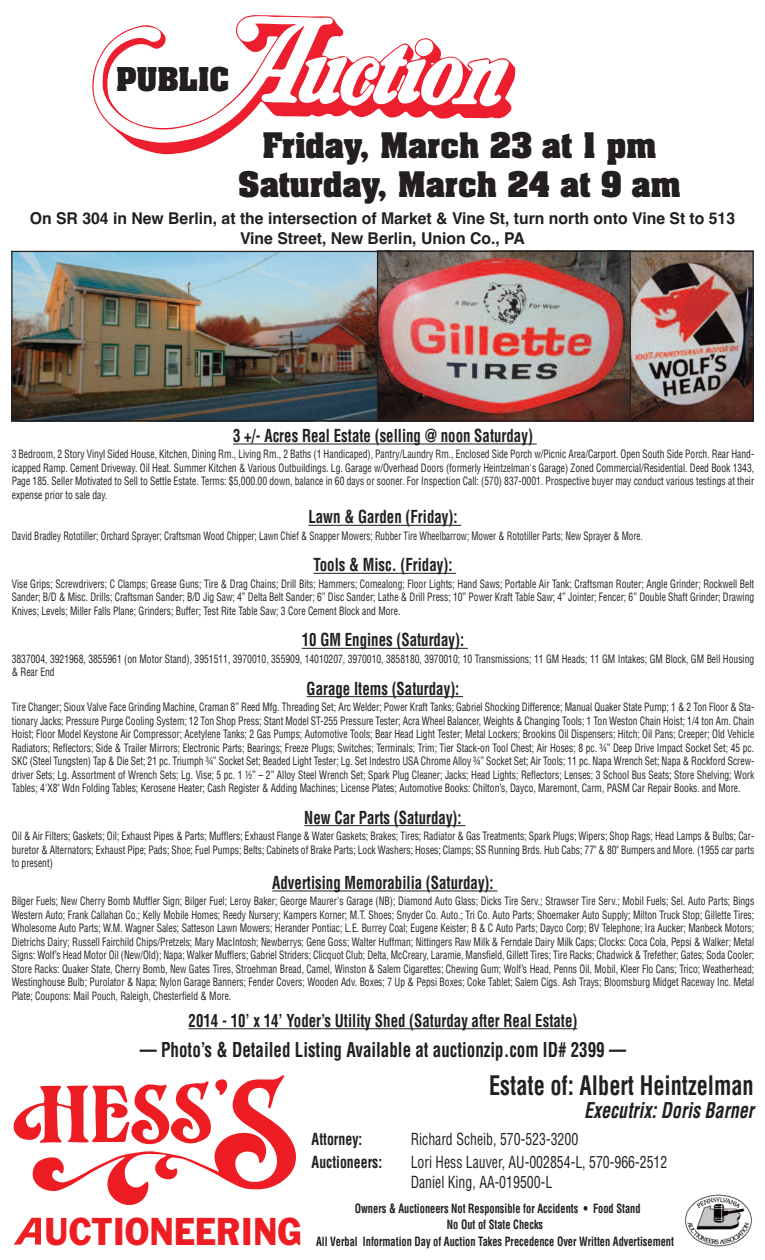
<style>
.page{position:relative;width:765px;height:1260px;background:#fff}
.page>*{position:absolute;margin:0;border:0;box-sizing:border-box;transform-origin:0 0}
.t1{font:35.88px "Franklin Gothic";color:#ee1d23;scale:.88 1}
.t2{font:700 30px/39px "Aachen";color:#231f20;text-align:center}
.t3{font:700 28px "Aachen";color:#231f20}
.t4{font:700 condensed 26.25px "Helvetica";color:#231f20;scale:.85 1}
.t5{font:italic 700 condensed 21.25px "Helvetica";color:#231f20;scale:.85 1}
.t6{font:700 condensed 20px "Helvetica";color:#231f20;scale:.85 1}
.t7{font:700 condensed 17.5px "Helvetica";color:#231f20;scale:.85 1}
.t8{font:700 16.25px/19.5px "Helvetica";color:#231f20;text-align:center}
.t9{font:condensed 16.25px/19.5px "Helvetica";color:#231f20;scale:.85 1}
.t10{font:700 condensed 16.25px "Helvetica";color:#231f20;scale:.85 1}
.t11{font:700 condensed 12.5px/16.2px "Helvetica";color:#231f20;text-align:center;scale:.83 1}
.t12{font:condensed 11.25px/13.5px "Helvetica";color:#231f20;text-align:justify;scale:.85 1}
.t13{font:condensed 11.25px "Helvetica";color:#231f20;scale:.81 1}
</style>
<div class="page">
<svg style="left:14px;top:1075px;width:282px;height:130px"></svg>
<img style="left:12px;top:252px;width:365px;height:168px">
<img style="left:378px;top:252px;width:252px;height:168px">
<img style="left:631px;top:252px;width:121px;height:168px">
<hr style="left:11px;top:251px;width:1px;height:170px;background:#231f20">
<hr style="left:377px;top:251px;width:1px;height:170px;background:#231f20">
<hr style="left:630px;top:251px;width:1px;height:170px;background:#231f20">
<hr style="left:752px;top:251px;width:2px;height:170px;background:#231f20">
<hr style="left:11px;top:251px;width:743px;height:1px;background:#231f20">
<hr style="left:11px;top:420px;width:743px;height:1px;background:#231f20">
<hr style="left:233px;top:444px;width:304px;height:1px;background:#231f20">
<hr style="left:308px;top:525px;width:153px;height:1px;background:#231f20">
<hr style="left:314px;top:573px;width:142px;height:1px;background:#231f20">
<hr style="left:302px;top:648px;width:166px;height:1px;background:#231f20">
<hr style="left:307px;top:696px;width:156px;height:1px;background:#231f20">
<hr style="left:304px;top:825px;width:161px;height:1px;background:#231f20">
<hr style="left:272px;top:891px;width:225px;height:1px;background:#231f20">
<hr style="left:189px;top:1028px;width:388px;height:1px;background:#231f20">
<svg style="left:14px;top:1217px;width:27px;height:28px"></svg>
<svg style="left:92px;top:15px;width:423px;height:139px"></svg>
<svg style="left:93px;top:16px;width:416px;height:127px"></svg>
<img style="left:684px;top:1194px;width:69px;height:53px">
<h3 class="t3" style="left:116px;top:65px;width:115px">PUBLIC</h3>
<h2 class="t2" style="left:238px;top:128px;width:444px">Friday, March 23 at 1 pm<br>Saturday, March 24 at 9 am</h2>
<h3 class="t8" style="left:30px;top:209px;width:707px">On SR 304 in New Berlin, at the intersection of Market &amp; Vine St, turn north onto Vine St to 513<br>Vine Street, New Berlin, Union Co., PA</h3>
<h3 class="t7" style="left:233px;top:429px;width:354px">3 +/- Acres Real Estate (selling @ noon Saturday)</h3>
<p class="t12" style="left:12px;top:449px;width:875px">3 Bedroom, 2 Story Vinyl Sided House, Kitchen, Dining Rm., Living Rm., 2 Baths (1 Handicaped), Pantry/Laundry Rm., Enclosed Side Porch w/Picnic Area/Carport. Open South Side Porch. Rear Hand&shy;icapped Ramp. Cement Driveway. Oil Heat. Summer Kitchen &amp; Various Outbuildings. Lg. Garage w/Overhead Doors (formerly Heintzelman's Garage) Zoned Commercial/Residential. Deed Book 1343, Page 185. Seller Motivated to Sell to Settle Estate. Terms: $5,000.00 down, balance in 60 days or sooner. For Inspection Call: (570) 837-0001. Prospective buyer may conduct various testings at their expense prior to sale day.</p>
<h3 class="t7" style="left:308px;top:510px;width:177px">Lawn &amp; Garden (Friday):</h3>
<p class="t13" style="left:12px;top:531px;width:781px">David Bradley Rototiller; Orchard Sprayer; Craftsman Wood Chipper; Lawn Chief &amp; Snapper Mowers; Rubber Tire Wheelbarrow; Mower &amp; Rototiller Parts; New Sprayer &amp; More.</p>
<h3 class="t7" style="left:314px;top:558px;width:165px">Tools &amp; Misc. (Friday):</h3>
<p class="t12" style="left:12px;top:578px;width:875px">Vise Grips; Screwdrivers; C Clamps; Grease Guns; Tire &amp; Drag Chains; Drill Bits; Hammers; Comealong; Floor Lights; Hand Saws; Portable Air Tank; Craftsman Router; Angle Grinder; Rockwell Belt Sander; B/D &amp; Misc. Drills; Craftsman Sander; B/D Jig Saw; 4” Delta Belt Sander; 6” Disc Sander; Lathe &amp; Drill Press; 10” Power Kraft Table Saw; 4” Jointer; Fencer; 6” Double Shaft Grinder; Drawing Knives; Levels; Miller Falls Plane; Grinders; Buffer; Test Rite Table Saw; 3 Core Cement Block and More.</p>
<h3 class="t7" style="left:302px;top:633px;width:193px">10 GM Engines (Saturday):</h3>
<p class="t12" style="left:12px;top:653px;width:875px">3837004, 3921968, 3855961 (on Motor Stand), 3951511, 3970010, 355909, 14010207, 3970010, 3858180, 3970010; 10 Transmissions; 11 GM Heads; 11 GM Intakes; GM Block, GM Bell Housing &amp; Rear End</p>
<h3 class="t7" style="left:307px;top:682px;width:181px">Garage Items (Saturday):</h3>
<p class="t12" style="left:12px;top:701px;width:875px">Tire Changer; Sioux Valve Face Grinding Machine, Craman 8” Reed Mfg. Threading Set; Arc Welder; Power Kraft Tanks; Gabriel Shocking Difference; Manual Quaker State Pump; 1 &amp; 2 Ton Floor &amp; Sta&shy;tionary Jacks; Pressure Purge Cooling System; 12 Ton Shop Press; Stant Model ST-255 Pressure Tester; Acra Wheel Balancer, Weights &amp; Changing Tools; 1 Ton Weston Chain Hoist; 1/4 ton Am. Chain Hoist; Floor Model Keystone Air Compressor; Acetylene Tanks; 2 Gas Pumps; Automotive Tools; Bear Head Light Tester; Metal Lockers; Brookins Oil Dispensers; Hitch; Oil Pans; Creeper; Old Vehicle Radiators; Reflectors; Side &amp; Trailer Mirrors; Electronic Parts; Bearings; Freeze Plugs; Switches; Terminals; Trim; Tier Stack-on Tool Chest; Air Hoses; 8 pc. ¾” Deep Drive Impact Socket Set; 45 pc.<br>SKC (Steel Tungsten) Tap &amp; Die Set; 21 pc. Triumph ¾” Socket Set; Beaded Light Tester; Lg. Set Indestro USA Chrome Alloy ¾” Socket Set; Air Tools; 11 pc. Napa Wrench Set; Napa &amp; Rockford Screw&shy;driver Sets; Lg. Assortment of Wrench Sets; Lg. Vise; 5 pc. 1 ½” – 2” Alloy Steel Wrench Set; Spark Plug Cleaner; Jacks; Head Lights; Reflectors; Lenses; 3 School Bus Seats; Store Shelving; Work Tables; 4'X8" Wdn Folding Tables; Kerosene Heater; Cash Register &amp; Adding Machines; License Plates; Automotive Books: Chilton’s, Dayco, Maremont, Carm, PASM Car Repair Books. and More.</p>
<h3 class="t7" style="left:304px;top:811px;width:187px">New Car Parts (Saturday):</h3>
<p class="t12" style="left:12px;top:830px;width:875px">Oil &amp; Air Filters; Gaskets; Oil; Exhaust Pipes &amp; Parts; Mufflers; Exhaust Flange &amp; Water Gaskets; Brakes; Tires; Radiator &amp; Gas Treatments; Spark Plugs; Wipers; Shop Rags; Head Lamps &amp; Bulbs; Car&shy;buretor &amp; Alternators; Exhaust Pipe; Pads; Shoe; Fuel Pumps; Belts; Cabinets of Brake Parts; Lock Washers; Hoses; Clamps; SS Running Brds. Hub Cabs; 77" &amp; 80" Bumpers and More. (1955 car parts to present)</p>
<h3 class="t7" style="left:272px;top:876px;width:262px">Advertising Memorabilia (Saturday):</h3>
<p class="t12" style="left:12px;top:895px;width:875px">Bilger Fuels; New Cherry Bomb Muffler Sign; Bilger Fuel; Leroy Baker; George Maurer's Garage (NB); Diamond Auto Glass; Dicks Tire Serv.; Strawser Tire Serv.; Mobil Fuels; Sel. Auto Parts; Bings Western Auto; Frank Callahan Co.; Kelly Mobile Homes; Reedy Nursery; Kampers Korner; M.T. Shoes; Snyder Co. Auto.; Tri Co. Auto Parts; Shoemaker Auto Supply; Milton Truck Stop; Gillette Tires; Wholesome Auto Parts; W.M. Wagner Sales; Satteson Lawn Mowers; Herander Pontiac; L.E. Burrey Coal; Eugene Keister; B &amp; C Auto Parts; Dayco Corp; BV Telephone; Ira Aucker; Manbeck Motors; Dietrichs Dairy; Russell Fairchild Chips/Pretzels; Mary MacIntosh; Newberrys; Gene Goss; Walter Huffman; Nittingers Raw Milk &amp; Ferndale Dairy Milk Caps; Clocks: Coca Cola, Pepsi &amp; Walker; Metal Signs: Wolf’s Head Motor Oil (New/Old); Napa; Walker Mufflers; Gabriel Striders; Clicquot Club; Delta, McCreary, Laramie, Mansfield, Gillett Tires; Tire Racks; Chadwick &amp; Trefether; Gates; Soda Cooler; Store Racks: Quaker State, Cherry Bomb, New Gates Tires, Stroehman Bread, Camel, Winston &amp; Salem Cigarettes; Chewing Gum; Wolf’s Head, Penns Oil, Mobil, Kleer Flo Cans; Trico; Weatherhead; Westinghouse Bulb; Purolator &amp; Napa; Nylon Garage Banners; Fender Covers; Wooden Adv. Boxes; 7 Up &amp; Pepsi Boxes; Coke Tablet; Salem Cigs. Ash Trays; Bloomsburg Midget Raceway Inc. Metal Plate; Coupons: Mail Pouch, Raleigh, Chesterfield &amp; More.</p>
<h3 class="t7" style="left:189px;top:1014px;width:459px">2014 - 10’ x 14’ Yoder’s Utility Shed (Saturday after Real Estate)</h3>
<h3 class="t6" style="left:140px;top:1042px;width:573px">— Photo’s &amp; Detailed Listing Available at auctionzip.com ID# 2399 —</h3>
<h1 class="t1" style="left:44px;top:1218px;width:294px">UCTIONEERING</h1>
<h3 class="t4" style="left:489px;top:1075px;width:313px">Estate of: Albert Heintzelman</h3>
<h3 class="t5" style="left:584px;top:1102px;width:201px">Executrix: Doris Barner</h3>
<h3 class="t10" style="left:312px;top:1133px;width:61px">Attorney:</h3>
<h3 class="t9" style="left:411px;top:1131px;width:199px">Richard Scheib, 570-523-3200</h3>
<h3 class="t10" style="left:312px;top:1156px;width:85px">Auctioneers:</h3>
<h3 class="t9" style="left:411px;top:1154px;width:304px">Lori Hess Lauver, AU-002854-L, 570-966-2512<br>Daniel King, AA-019500-L</h3>
<p class="t11" style="left:316px;top:1202px;width:433px">Owners &amp; Auctioneers Not Responsible for Accidents • Food Stand<br>No Out of State Checks<br>All Verbal Information Day of Auction Takes Precedence Over Written Advertisement</p>
</div>
